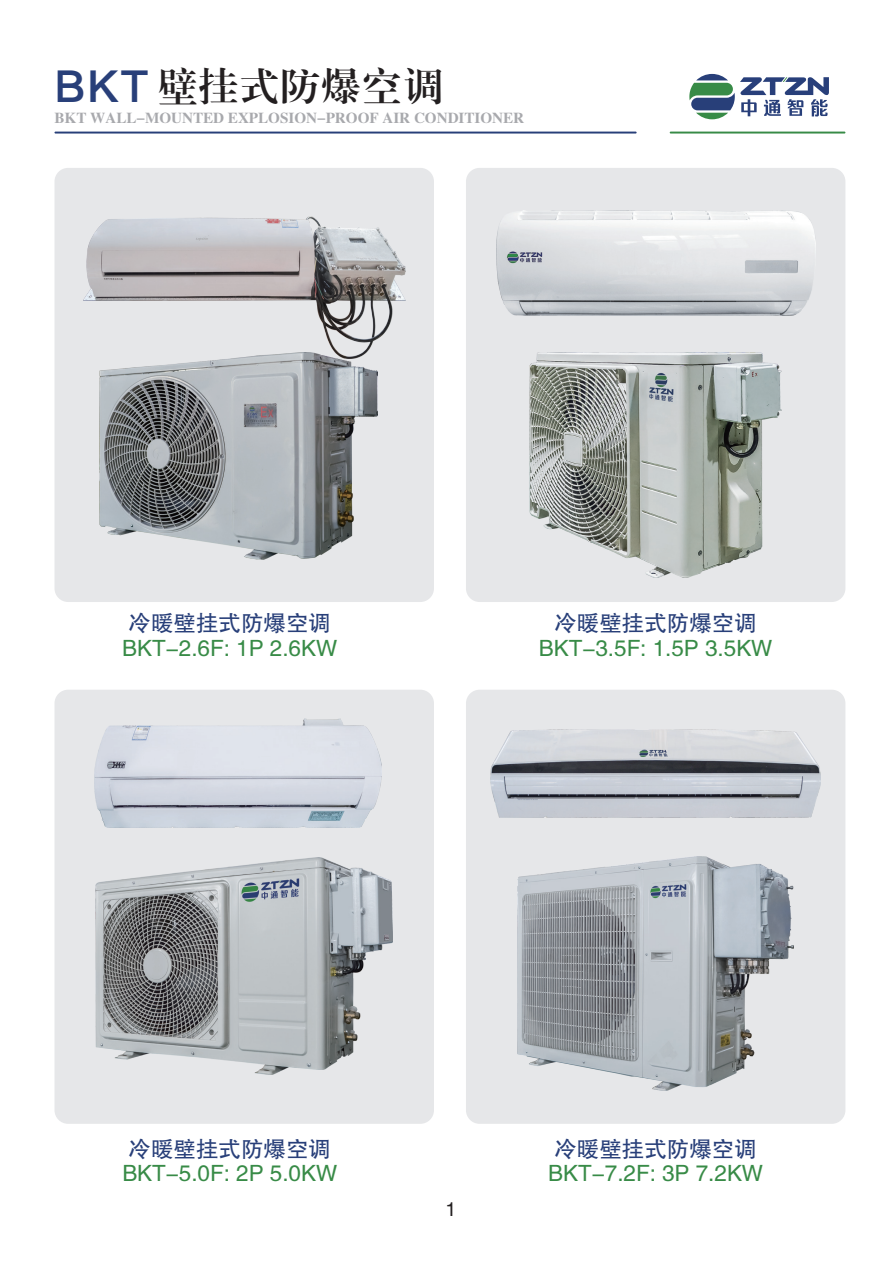
<style>
.page{position:relative;width:893px;height:1263px;background:#fff}
.page>*{position:absolute;margin:0;border:0;box-sizing:border-box;transform-origin:0 0}
.t1{font:39px "FZXBSK GBK1 0";letter-spacing:.05em;color:#231f20}
.t2{font:22.5px "FZHTK GBK1 0";color:#388b47}
.t3{font:22.5px "FZHTK GBK1 0";color:#283f79}
.t4{font:19.5px "FZHTK GBK1 0";color:#231f20}
.t5{font:15.15px "FZXBSK GBK1 0";color:#a8a9ad}
.s1{font-family:"FZLTCHK GBK1 0";color:#283f79}
</style>
<div class="page">
<svg style="left:689px;top:74px;width:140px;height:45px"></svg>
<hr style="left:55px;top:132px;width:582px;height:2px;background:#283f79">
<hr style="left:670px;top:132px;width:175px;height:2px;background:#388b47">
<div style="left:55px;top:168px;width:379px;height:434px;background:#e6e7e9;border-radius:14px"></div>
<div style="left:466px;top:168px;width:379px;height:434px;background:#e6e7e9;border-radius:14px"></div>
<div style="left:55px;top:690px;width:379px;height:434px;background:#e6e7e9;border-radius:14px"></div>
<div style="left:466px;top:690px;width:379px;height:434px;background:#e6e7e9;border-radius:14px"></div>
<img style="left:100px;top:359px;width:277px;height:200px">
<img style="left:83px;top:216px;width:322px;height:143px">
<img style="left:530px;top:352px;width:252px;height:226px">
<img style="left:95px;top:719px;width:287px;height:108px">
<img style="left:491px;top:729px;width:330px;height:88px">
<img style="left:496px;top:210px;width:319px;height:105px">
<img style="left:95px;top:857px;width:298px;height:217px">
<img style="left:518px;top:856px;width:276px;height:235px">
<h1 class="t1" style="left:55px;top:65px;width:390px"><span class="s1">BKT</span> 壁挂式防爆空调</h1>
<p class="t5" style="left:55px;top:109px;width:471px">BKT WALL-MOUNTED EXPLOSION-PROOF AIR CONDITIONER</p>
<p class="t3" style="left:128px;top:611px;width:204px">冷暖壁挂式防爆空调</p>
<p class="t2" style="left:122px;top:636px;width:216px">BKT-2.6F: 1P 2.6KW</p>
<p class="t3" style="left:554px;top:611px;width:204px">冷暖壁挂式防爆空调</p>
<p class="t2" style="left:539px;top:636px;width:235px">BKT-3.5F: 1.5P 3.5KW</p>
<p class="t3" style="left:129px;top:1137px;width:204px">冷暖壁挂式防爆空调</p>
<p class="t2" style="left:122px;top:1161px;width:216px">BKT-5.0F: 2P 5.0KW</p>
<p class="t4" style="left:445px;top:1198px;width:12px">1</p>
<p class="t3" style="left:554px;top:1137px;width:204px">冷暖壁挂式防爆空调</p>
<p class="t2" style="left:548px;top:1161px;width:216px">BKT-7.2F: 3P 7.2KW</p>
</div>
